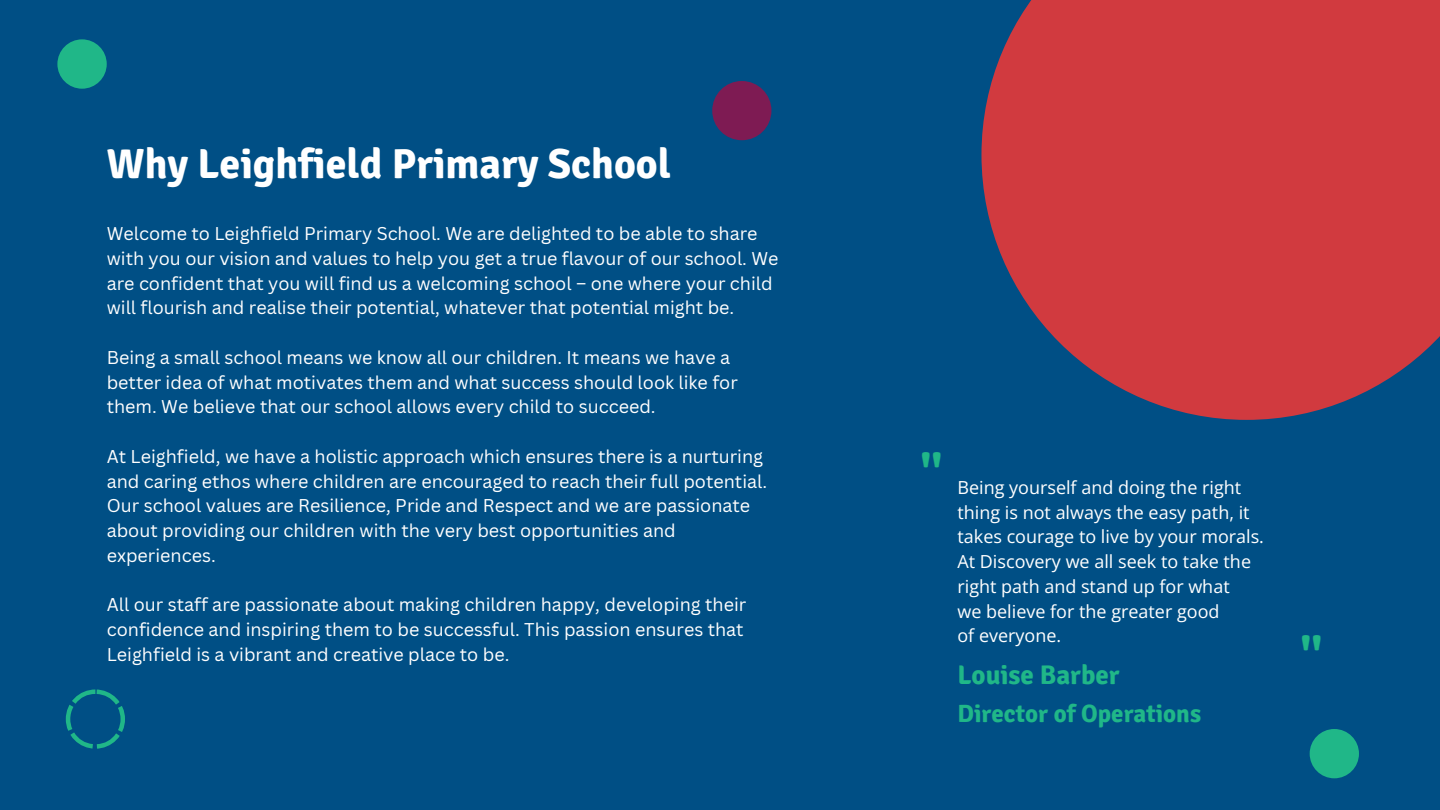
<style>
.page{position:relative;width:1440px;height:810px;background:#004f85}
.page>*{position:absolute;margin:0;border:0;box-sizing:border-box;transform-origin:0 0}
.t1{font:700 50px "Signika";color:#20b788}
.t2{font:700 42px "Signika";color:#fff}
.t3{font:700 27px "Signika";color:#20b788}
.t4{font:700 25px "Signika";color:#20b788}
.t5{font:18px/24.8px "Canva Sans";color:#fff}
.t6{font:18px "Open Sans";color:#fff}
</style>
<div class="page">
<svg style="left:981px;top:0;width:459px;height:420px;fill:#d13a3f"></svg>
<svg style="left:66px;top:689px;width:59px;height:60px"></svg>
<div style="left:712px;top:81px;width:59px;height:59px;background:#7e1b53;border-radius:50%"></div>
<div style="left:1310px;top:729px;width:49px;height:49px;background:#20b788;border-radius:50%"></div>
<div style="left:57px;top:39px;width:50px;height:50px;background:#20b788;border-radius:50%"></div>
<p class="t2" style="left:107px;top:139px;width:566px">Why Leighfield Primary School</p>
<h1 class="t5" style="left:107px;top:221px;width:673px">Welcome to Leighfield Primary School. We are delighted to be able to share with you our vision and values to help you get a true flavour of our school. We are confident that you will find us a welcoming school – one where your child will flourish and realise their potential, whatever that potential might be.</h1>
<p class="t5" style="left:107px;top:344px;width:633px">Being a small school means we know all our children. It means we have a better idea of what motivates them and what success should look like for them. We believe that our school allows every child to succeed.</p>
<p class="t5" style="left:107px;top:443px;width:662px">At Leighfield, we have a holistic approach which ensures there is a nurturing and caring ethos where children are encouraged to reach their full potential.<br>Our school values are Resilience, Pride and Respect and we are passionate about providing our children with the very best opportunities and experiences.</p>
<p class="t5" style="left:107px;top:592px;width:641px">All our staff are passionate about making children happy, developing their confidence and inspiring them to be successful. This passion ensures that<br>Leighfield is a vibrant and creative place to be.</p>
<p class="t1" style="left:920px;top:445px;width:24px">"</p>
<p class="t6" style="left:957px;top:475px;width:285px">Being yourself and doing the right</p>
<p class="t6" style="left:957px;top:499px;width:294px">thing is not always the easy path, it</p>
<p class="t6" style="left:957px;top:524px;width:308px">takes courage to live by your morals.</p>
<p class="t6" style="left:957px;top:549px;width:295px">At Discovery we all seek to take the</p>
<p class="t6" style="left:957px;top:574px;width:274px">right path and stand up for what</p>
<p class="t6" style="left:957px;top:598px;width:264px">we believe for the greater good</p>
<p class="t6" style="left:957px;top:623px;width:105px">of everyone.</p>
<h2 class="t3" style="left:957px;top:659px;width:164px">Louise Barber</h2>
<h2 class="t4" style="left:957px;top:698px;width:245px">Director of Operations</h2>
<p class="t1" style="left:1300px;top:628px;width:24px">"</p>
</div>
